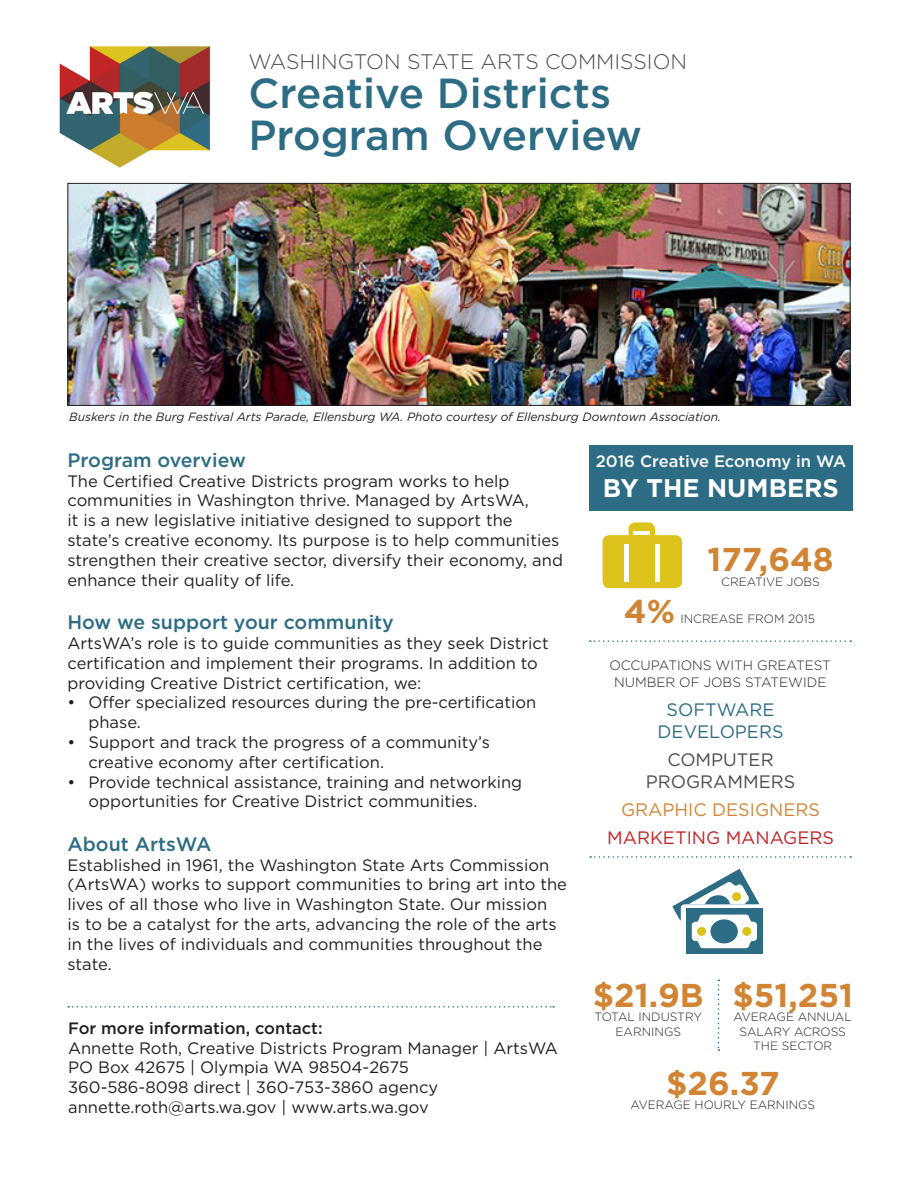
<style>
.page{position:relative;width:918px;height:1188px;background:#fff}
.page>*{position:absolute;margin:0;border:0;box-sizing:border-box;transform-origin:0 0}
.t1{font:500 42px "Gotham";color:#2c6c84}
.t2{font:700 33px "Gotham";color:#d18534}
.t3{font:700 25.5px "Gotham";color:#fff}
.t4{font:300 21px "Gotham";color:#4b4c4d}
.Paragraph_Header{font:500 19.5px "Gotham";color:#2c6c84}
.t5{font:18px/21.6px "Gotham";color:#4b4c4d;text-align:center}
.t6{font:18px/21.6px "Gotham";color:#2c6c84;text-align:center}
.t7{font:18px "Gotham";color:#c32325}
.t8{font:18px "Gotham";color:#d18534}
.Text{font:16.5px/19.8px "Gotham";color:#231f20}
.t9{font:500 16.5px "Gotham";color:#231f20}
.t10{font:500 16.5px "Gotham";color:#fff}
.t11{font:300 13.5px/16.2px "Gotham";color:#231f20;text-align:center}
.t12{font:300 12px/14.4px "Gotham";color:#231f20;text-align:center}
.t13{font:italic 12px "Gotham";color:#231f20}
</style>
<div class="page">
<img style="left:59px;top:46px;width:152px;height:122px">
<div style="left:589px;top:445px;width:264px;height:66px;background:#2c6c84"></div>
<svg style="left:603px;top:522px;width:79px;height:66px;background:#e2cb3e"></svg>
<hr style="left:633px;top:531px;width:17px;height:4px;background:#fff">
<div style="left:624px;top:544px;width:5px;height:38px;background:#fff"></div>
<div style="left:655px;top:544px;width:5px;height:38px;background:#fff"></div>
<svg style="left:590px;top:640px;width:261px;height:2px"></svg>
<div style="left:686px;top:909px;width:77px;height:45px;background:#2c6c84"></div>
<svg style="left:673px;top:869px;width:86px;height:79px"></svg>
<div style="left:710px;top:919px;width:28px;height:24px;background:#2c6c84;border-radius:50%"></div>
<div style="left:697px;top:927px;width:9px;height:9px;background:#ddc21b;border-radius:50%"></div>
<div style="left:742px;top:927px;width:9px;height:9px;background:#ddc21b;border-radius:50%"></div>
<svg style="left:718px;top:980px;width:1px;height:71px"></svg>
<svg style="left:590px;top:856px;width:261px;height:2px"></svg>
<svg style="left:68px;top:1006px;width:486px;height:2px"></svg>
<img style="left:70px;top:185px;width:778px;height:219px">
<div style="left:68px;top:183px;width:782px;height:223px;border:1px solid #231f20"></div>
<p class="t4" style="left:249px;top:48px;width:440px">WASHINGTON STATE ARTS COMMISSION</p>
<p class="t1" style="left:249px;top:66px;width:364px">Creative Districts</p>
<p class="t1" style="left:249px;top:108px;width:395px">Program Overview</p>
<p class="t13" style="left:69px;top:409px;width:654px">Buskers in the Burg Festival Arts Parade, Ellensburg WA. Photo courtesy of Ellensburg Downtown Association.</p>
<p class="Paragraph_Header" style="left:68px;top:447px;width:180px">Program overview</p>
<p class="Text" style="left:68px;top:471px;width:497px">The Certified Creative Districts program works to help communities in Washington thrive. Managed by ArtsWA,<br>it is a new legislative initiative designed to support the state’s creative economy. Its purpose is to help communities strengthen their creative sector, diversify their economy, and enhance their quality of life.</p>
<p class="Paragraph_Header" style="left:68px;top:610px;width:328px">How we support your community</p>
<p class="Text" style="left:68px;top:633px;width:483px">ArtsWA’s role is to guide communities as they seek District certification and implement their programs. In addition to providing Creative District certification, we:</p>
<p class="Text" style="left:89px;top:692px;width:449px;text-indent:-21px">• Offer specialized resources during the pre-certification phase.</p>
<p class="Text" style="left:89px;top:732px;width:403px;text-indent:-21px">• Support and track the progress of a community’s creative economy after certification.</p>
<p class="Text" style="left:89px;top:771px;width:435px;text-indent:-21px">• Provide technical assistance, training and networking opportunities for Creative District communities.</p>
<p class="Paragraph_Header" style="left:68px;top:831px;width:145px">About ArtsWA</p>
<p class="Text" style="left:68px;top:855px;width:501px">Established in 1961, the Washington State Arts Commission (ArtsWA) works to support communities to bring art into the lives of all those who live in Washington State. Our mission<br>is to be a catalyst for the arts, advancing the role of the arts in the lives of individuals and communities throughout the state.</p>
<p class="t9" style="left:68px;top:1017px;width:256px">For more information, contact:</p>
<p class="Text" style="left:68px;top:1038px;width:491px">Annette Roth, Creative Districts Program Manager | ArtsWA</p>
<p class="Text" style="left:68px;top:1057px;width:342px">PO Box 42675 | Olympia WA 98504-2675</p>
<p class="Text" style="left:68px;top:1077px;width:372px">360-586-8098 direct | 360-753-3860 agency</p>
<p class="Text" style="left:68px;top:1097px;width:362px">annette.roth@arts.wa.gov | www.arts.wa.gov</p>
<p class="t10" style="left:596px;top:450px;width:252px">2016 Creative Economy in WA</p>
<p class="t3" style="left:603px;top:471px;width:238px">BY THE NUMBERS</p>
<p class="t2" style="left:624px;top:589px;width:53px">4%</p>
<p class="t2" style="left:707px;top:538px;width:128px">177,648</p>
<p class="t12" style="left:721px;top:574px;width:100px">CREATIVE JOBS</p>
<p class="t12" style="left:680px;top:611px;width:136px">INCREASE FROM 2015</p>
<p class="t11" style="left:609px;top:657px;width:223px">OCCUPATIONS WITH GREATEST<br>NUMBER OF JOBS STATEWIDE</p>
<p class="t6" style="left:658px;top:699px;width:128px">SOFTWARE<br>DEVELOPERS</p>
<p class="t5" style="left:646px;top:749px;width:151px">COMPUTER<br>PROGRAMMERS</p>
<p class="t8" style="left:621px;top:798px;width:200px">GRAPHIC DESIGNERS</p>
<p class="t7" style="left:607px;top:827px;width:228px">MARKETING MANAGERS</p>
<p class="t2" style="left:593px;top:973px;width:112px">$21.9B</p>
<p class="t12" style="left:595px;top:1009px;width:109px">TOTAL INDUSTRY<br>EARNINGS</p>
<p class="t2" style="left:732px;top:973px;width:122px">$51,251</p>
<p class="t12" style="left:734px;top:1009px;width:120px">AVERAGE ANNUAL<br>SALARY ACROSS<br>THE SECTOR</p>
<p class="t2" style="left:666px;top:1061px;width:115px">$26.37</p>
<p class="t12" style="left:631px;top:1097px;width:186px">AVERAGE HOURLY EARNINGS</p>
</div>
